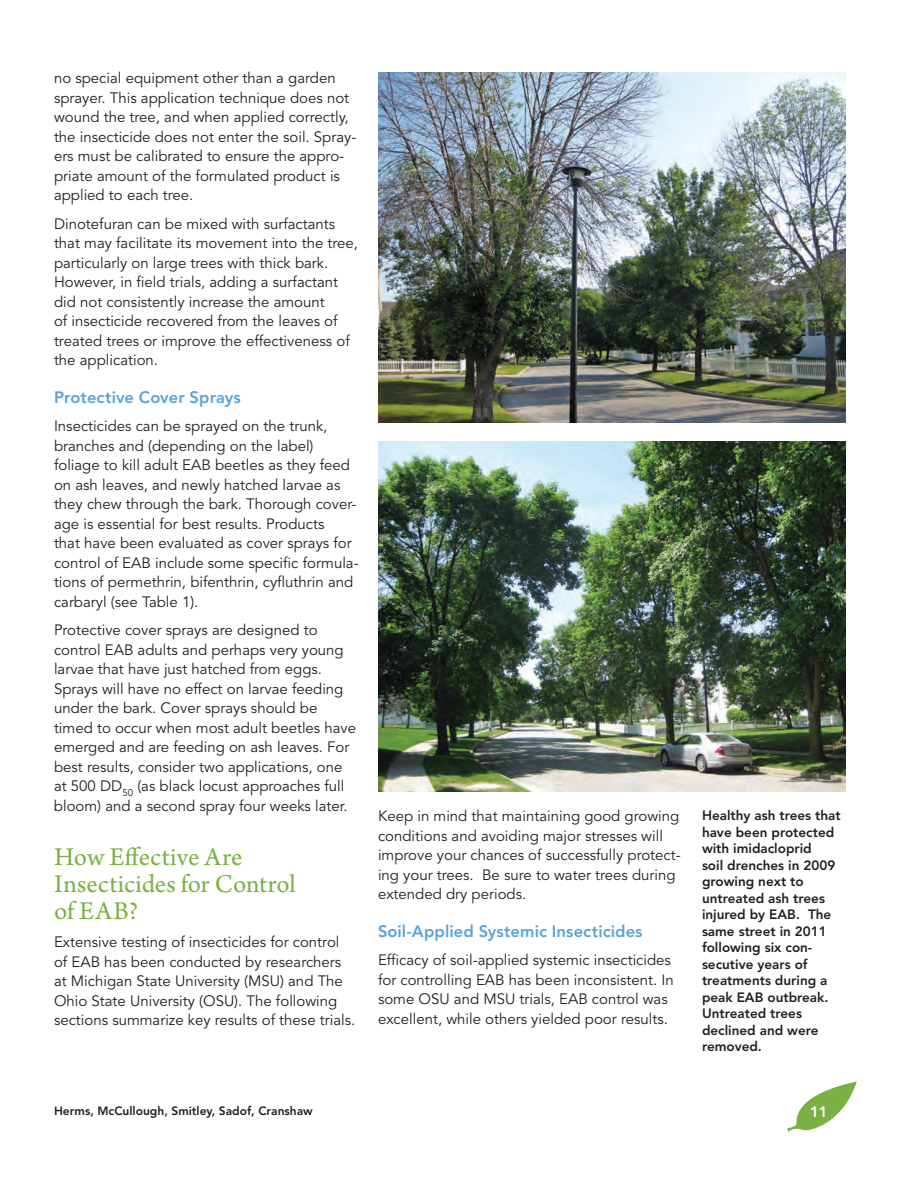
<style>
.page{position:relative;width:918px;height:1188px;background:#fff}
.page>*{position:absolute;margin:0;border:0;box-sizing:border-box;transform-origin:0 0}
.t1{font:27px/27px "Arno Pro";letter-spacing:.005em;color:#7ab142}
.t2{font:800 16.5px "Avenir LT Std";letter-spacing:.005em;color:#59a3d9}
.t3{font:15px/19.5px "Avenir LT Std";color:#231f20}
.t4{font:800 15px "Avenir LT Std";color:#fff}
.t5{font:800 13.5px/16.5px "Avenir LT Std";color:#231f20}
.t6{font:800 12px "Avenir LT Std";color:#231f20}
</style>
<div class="page">
<svg style="left:787px;top:1081px;width:70px;height:51px"></svg>
<img style="left:378px;top:441px;width:468px;height:351px">
<img style="left:378px;top:72px;width:468px;height:351px">
<p class="t3" style="left:54px;top:69px;width:304px">no special equipment other than a garden sprayer. This application technique does not wound the tree, and when applied correctly, the insecticide does not enter the soil. Spray&shy;ers must be calibrated to ensure the appro&shy;priate amount of the formulated product is applied to each tree.</p>
<p class="t3" style="left:54px;top:214px;width:306px">Dinotefuran can be mixed with surfactants that may facilitate its movement into the tree, particularly on large trees with thick bark.<br>However, in field trials, adding a surfactant did not consistently increase the amount<br>of insecticide recovered from the leaves of treated trees or improve the effectiveness of the application.</p>
<p class="t2" style="left:54px;top:387px;width:188px">Protective Cover Sprays</p>
<p class="t3" style="left:54px;top:417px;width:306px">Insecticides can be sprayed on the trunk, branches and (depending on the label) foliage to kill adult EAB beetles as they feed on ash leaves, and newly hatched larvae as they chew through the bark. Thorough cover&shy;age is essential for best results. Products<br>that have been evaluated as cover sprays for control of EAB include some specific formula&shy;tions of permethrin, bifenthrin, cyfluthrin and carbaryl (see Table 1).</p>
<p class="t3" style="left:54px;top:621px;width:304px">Protective cover sprays are designed to control EAB adults and perhaps very young larvae that have just hatched from eggs.<br>Sprays will have no effect on larvae feeding under the bark. Cover sprays should be timed to occur when most adult beetles have emerged and are feeding on ash leaves. For best results, consider two applications, one at 500 DD<sub>50</sub> (as black locust approaches full bloom) and a second spray four weeks later.</p>
<h1 class="t1" style="left:54px;top:845px;width:243px">How Effective Are<br>Insecticides for Control of EAB?</h1>
<p class="t3" style="left:54px;top:933px;width:303px">Extensive testing of insecticides for control of EAB has been conducted by researchers at Michigan State University (MSU) and The Ohio State University (OSU). The following sections summarize key results of these trials.</p>
<p class="t3" style="left:378px;top:807px;width:304px">Keep in mind that maintaining good growing conditions and avoiding major stresses will improve your chances of successfully protect&shy;ing your trees. Be sure to water trees during extended dry periods.</p>
<p class="t2" style="left:378px;top:921px;width:266px">Soil-Applied Systemic Insecticides</p>
<p class="t3" style="left:378px;top:951px;width:297px">Efficacy of soil-applied systemic insecticides for controlling EAB has been inconsistent. In some OSU and MSU trials, EAB control was excellent, while others yielded poor results.</p>
<p class="t5" style="left:702px;top:807px;width:140px">Healthy ash trees that have been protected with imidacloprid<br>soil drenches in 2009 growing next to untreated ash trees injured by EAB. The same street in 2011 following six con&shy;secutive years of treatments during a peak EAB outbreak.<br>Untreated trees declined and were removed.</p>
<p class="t6" style="left:54px;top:1103px;width:260px">Herms, McCullough, Smitley, Sadof, Cranshaw</p>
<p class="t4" style="left:810px;top:1103px;width:19px">11</p>
</div>
